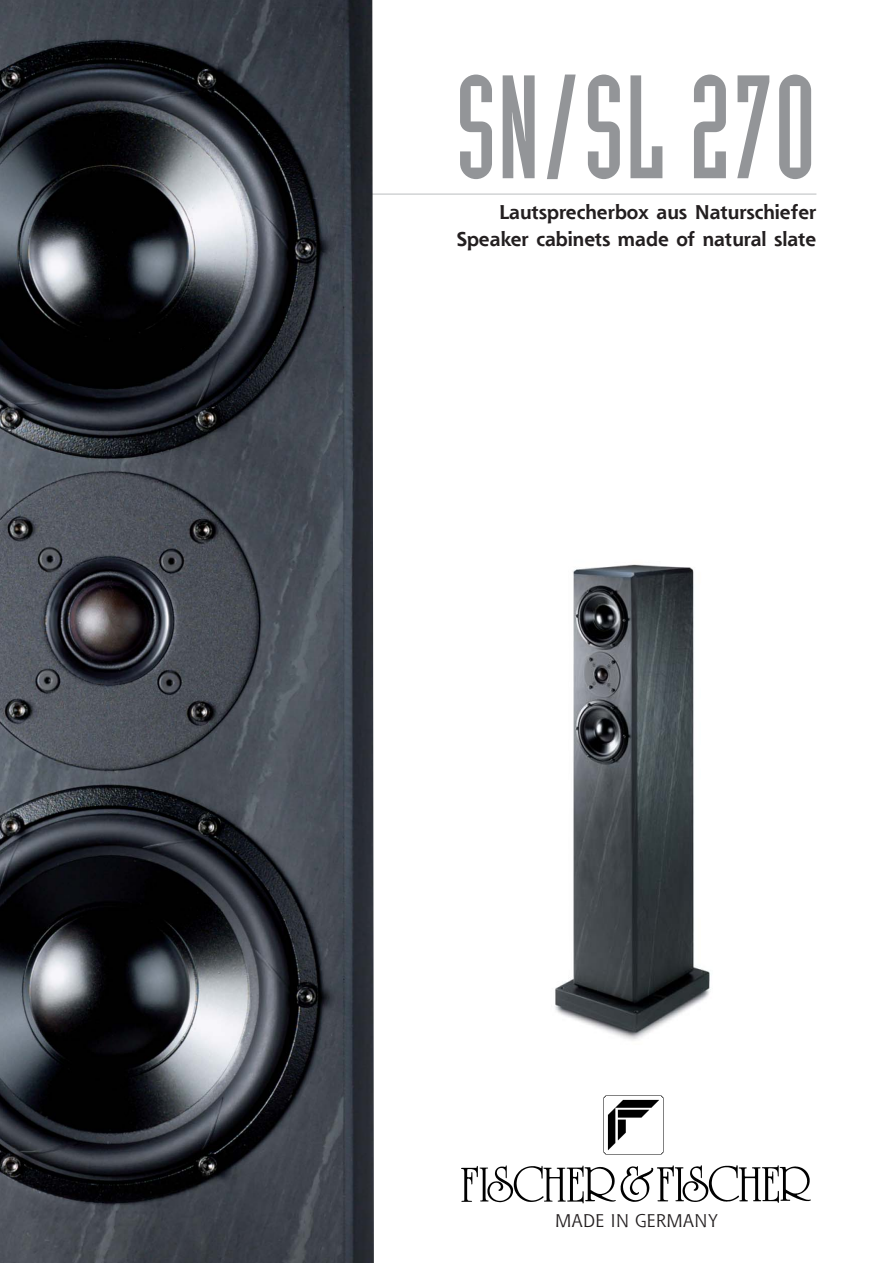
<style>
.page{position:relative;width:893px;height:1263px;background:#fff}
.page>*{position:absolute;margin:0;border:0;box-sizing:border-box;transform-origin:0 0}
.t1{font:144px "Industria Solid";color:#939598}
.t2{font:700 19.5px/27px "Shannon";color:#231f20;text-align:right}
.t3{font:18px "Shannon";color:#231f20}
</style>
<div class="page">
<hr style="left:60px;top:193px;width:756px;height:2px;background:#d1d3d4">
<img style="left:555px;top:564px;width:156px;height:477px">
<img style="left:0;top:0;width:374px;height:1263px">
<img style="left:461px;top:1165px;width:350px;height:39px">
<img style="left:603px;top:1095px;width:61px;height:60px">
<h1 class="t1" style="left:455px;top:75px;width:363px">SN/SL 270</h1>
<p class="t2" style="left:457px;top:201px;width:361px">Lautsprecherbox aus Naturschiefer<br>Speaker cabinets made of natural slate</p>
<p class="t3" style="left:555px;top:1213px;width:164px">MADE IN GERMANY</p>
</div>
